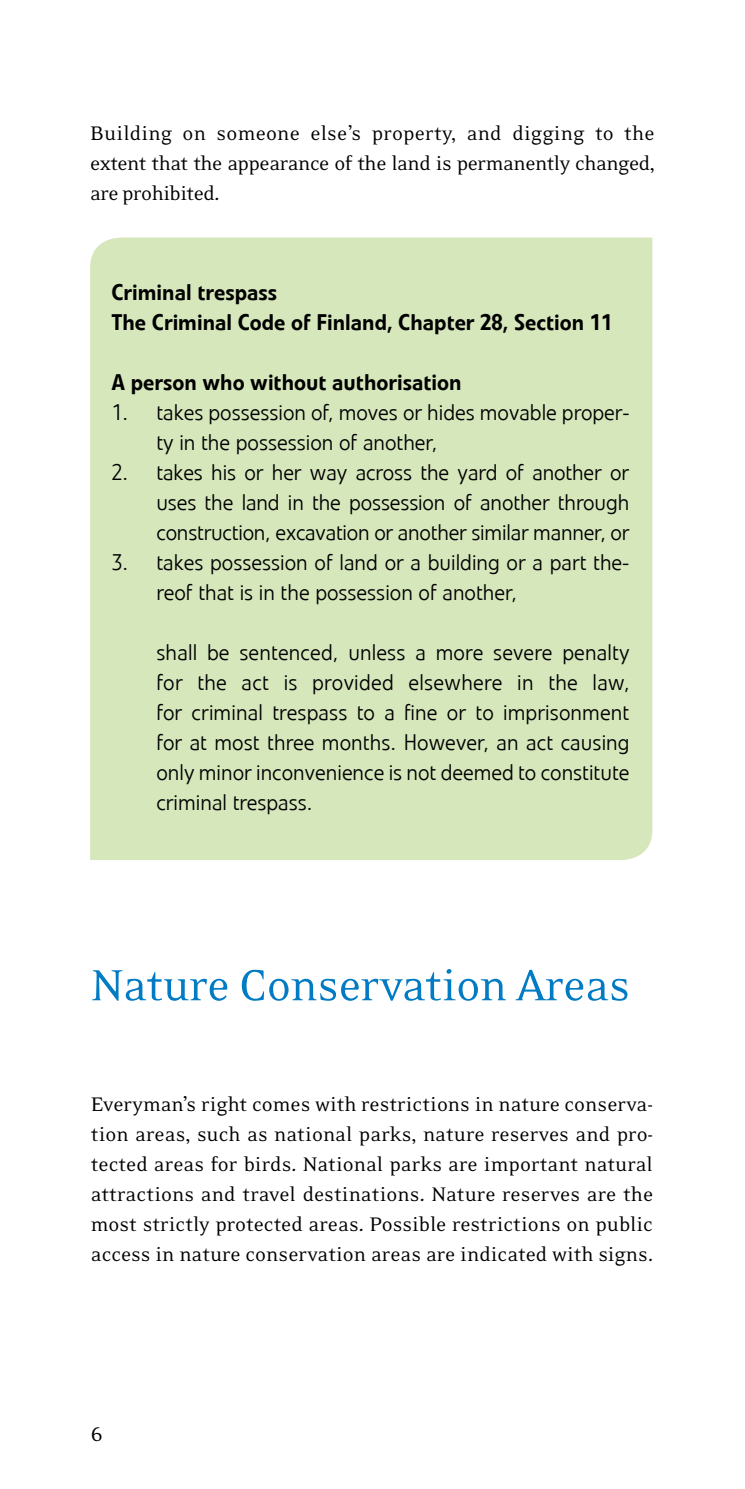
<style>
.page{position:relative;width:745px;height:1489px;background:#fff}
.page>*{position:absolute;margin:0;border:0;box-sizing:border-box;transform-origin:0 0}
.t1{font:50px "Eidetic Neo OT";letter-spacing:-.01em;color:#007bc4}
.t2{font:300 22.5px/30px "Veto Com";color:#000}
.t3{font:22.5px/30px "Eidetic Neo OT";letter-spacing:-.02em;color:#000;text-align:justify}
.t4{font:500 22.5px/30px "Veto Com";color:#000}
</style>
<div class="page">
<div style="left:90px;top:237px;width:562px;height:623px;background:#d6e7bc"></div>
<p class="t3" style="left:90px;top:119px;width:566px">Building on someone else’s property, and digging to the extent that the appearance of the land is permanently changed, are prohibited.</p>
<p class="t4" style="left:111px;top:277px;width:502px">Criminal trespass<br>The Criminal Code of Finland, Chapter 28, Section 11</p>
<p class="t4" style="left:111px;top:367px;width:351px">A person who without authorisation</p>
<p class="t2" style="left:156px;top:397px;width:474px;text-indent:-45px">1. takes possession of, moves or hides movable proper&shy;ty in the possession of another,</p>
<p class="t2" style="left:156px;top:457px;width:474px;text-align:justify;text-indent:-45px">2. takes his or her way across the yard of another or uses the land in the possession of another through construction, excavation or another similar manner, or</p>
<p class="t2" style="left:156px;top:547px;width:474px;text-indent:-45px">3. takes possession of land or a building or a part the&shy;reof that is in the possession of another,</p>
<p class="t2" style="left:156px;top:637px;width:474px;text-align:justify">shall be sentenced, unless a more severe penalty for the act is provided elsewhere in the law, for criminal trespass to a fine or to imprisonment for at most three months. However, an act causing only minor inconvenience is not deemed to constitute criminal trespass.</p>
<h1 class="t1" style="left:91px;top:959px;width:540px">Nature Conservation Areas</h1>
<p class="t3" style="left:91px;top:1089px;width:563px">Everyman’s right comes with restrictions in nature conserva&shy;tion areas, such as national parks, nature reserves and pro&shy;tected areas for birds. National parks are important natural attractions and travel destinations. Nature reserves are the most strictly protected areas. Possible restrictions on public access in nature conservation areas are indicated with signs.</p>
<p class="t3" style="left:91px;top:1419px;width:14px">6</p>
</div>
